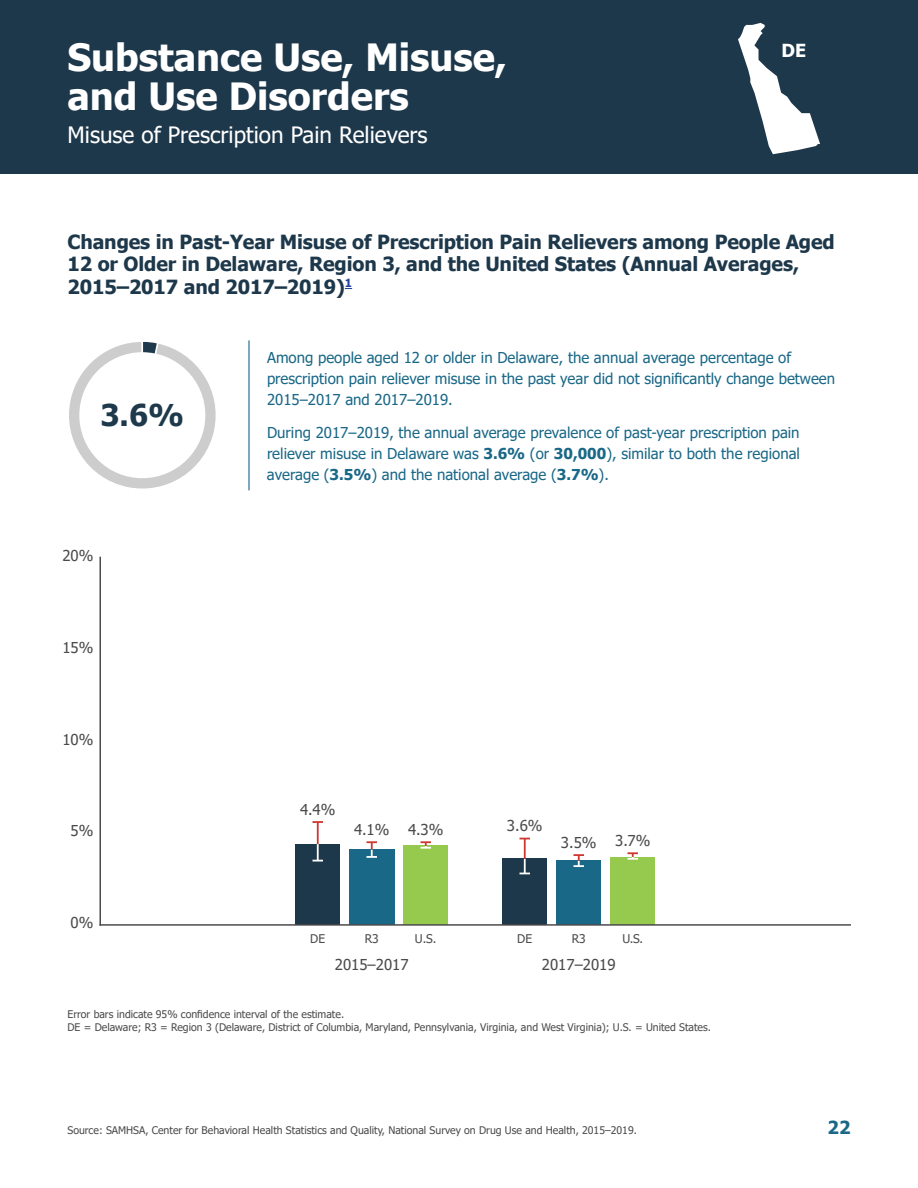
<style>
.page{position:relative;width:918px;height:1188px;background:#fff}
.page>*{position:absolute;margin:0;border:0;box-sizing:border-box;transform-origin:0 0}
.t1{font:700 37.5px/39px "Tahoma";color:#fff}
.t2{font:700 30px "Tahoma";color:#1e394b}
.t3{font:22.5px "Tahoma";color:#fff}
.t4{font:700 19.5px/22.5px "Tahoma";letter-spacing:-.005em;color:#1e384b}
.t5{font:700 18px "Tahoma";color:#1a6887}
.t6{font:700 18px "Tahoma";color:#fff}
.t7{font:15px/21px "Tahoma";color:#1a6887}
.t8{font:15px "Tahoma";color:#4b4b4b}
.t9{font:12px "Tahoma";color:#4b4b4b}
.t10{font:10.5px "Tahoma";color:#4b4b4b}
.s1{font-weight:700}
</style>
<div class="page">
<div style="left:0;top:0;width:918px;height:174px;background:#1e384b"></div>
<svg style="left:738px;top:23px;width:82px;height:131px"></svg>
<hr style="left:248px;top:340px;width:2px;height:150px;background:#1a6887">
<svg style="left:69px;top:341px;width:147px;height:148px"></svg>
<div style="left:79px;top:352px;width:126px;height:126px;background:#fff;border-radius:50%"></div>
<img style="left:99px;top:556px;width:751px;height:370px">
<h1 class="t1" style="left:68px;top:40px;width:441px">Substance Use, Misuse, and Use Disorders</h1>
<h3 class="t3" style="left:68px;top:120px;width:362px">Misuse of Prescription Pain Relievers</h3>
<p class="t6" style="left:782px;top:38px;width:26px">DE</p>
<p class="t4" style="left:68px;top:231px;width:769px">Changes in Past-Year Misuse of Prescription Pain Relievers among People Aged<br>12 or Older in Delaware, Region 3, and the United States (Annual Averages,<br>2015–2017 and 2017–2019)<sup>1</sup></p>
<h2 class="t2" style="left:101px;top:394px;width:85px">3.6%</h2>
<p class="t8" style="left:62px;top:545px;width:33px">20%</p>
<p class="t8" style="left:62px;top:637px;width:33px">15%</p>
<p class="t8" style="left:62px;top:729px;width:33px">10%</p>
<p class="t8" style="left:71px;top:821px;width:24px">5%</p>
<p class="t8" style="left:71px;top:913px;width:24px">0%</p>
<p class="t7" style="left:267px;top:348px;width:570px">Among people aged 12 or older in Delaware, the annual average percentage of prescription pain reliever misuse in the past year did not significantly change between<br>2015–2017 and 2017–2019.</p>
<p class="t7" style="left:267px;top:423px;width:535px;text-align:justify">During 2017–2019, the annual average prevalence of past-year prescription pain reliever misuse in Delaware was <span class="s1">3.6%</span> (or <span class="s1">30,000</span>), similar to both the regional average (<span class="s1">3.5%</span>) and the national average (<span class="s1">3.7%</span>).</p>
<p class="t8" style="left:300px;top:799px;width:37px">4.4%</p>
<p class="t8" style="left:354px;top:819px;width:91px">4.1% 4.3%</p>
<p class="t8" style="left:507px;top:816px;width:37px">3.6%</p>
<p class="t8" style="left:561px;top:831px;width:91px">3.5% 3.7%</p>
<p class="t9" style="left:310px;top:931px;width:16px">DE</p>
<p class="t9" style="left:365px;top:931px;width:16px">R3</p>
<p class="t9" style="left:415px;top:931px;width:23px">U.S.</p>
<p class="t9" style="left:517px;top:931px;width:16px">DE</p>
<p class="t9" style="left:572px;top:931px;width:15px">R3</p>
<p class="t9" style="left:623px;top:931px;width:22px">U.S.</p>
<p class="t8" style="left:335px;top:955px;width:75px">2015–2017</p>
<p class="t8" style="left:542px;top:955px;width:75px">2017–2019</p>
<p class="t10" style="left:68px;top:1008px;width:278px">Error bars indicate 95% confidence interval of the estimate.</p>
<p class="t10" style="left:68px;top:1020px;width:645px">DE = Delaware; R3 = Region 3 (Delaware, District of Columbia, Maryland, Pennsylvania, Virginia, and West Virginia); U.S. = United States.</p>
<p class="t10" style="left:68px;top:1123px;width:571px">Source: SAMHSA, Center for Behavioral Health Statistics and Quality, National Survey on Drug Use and Health, 2015–2019.</p>
<p class="t5" style="left:828px;top:1115px;width:24px">22</p>
</div>
